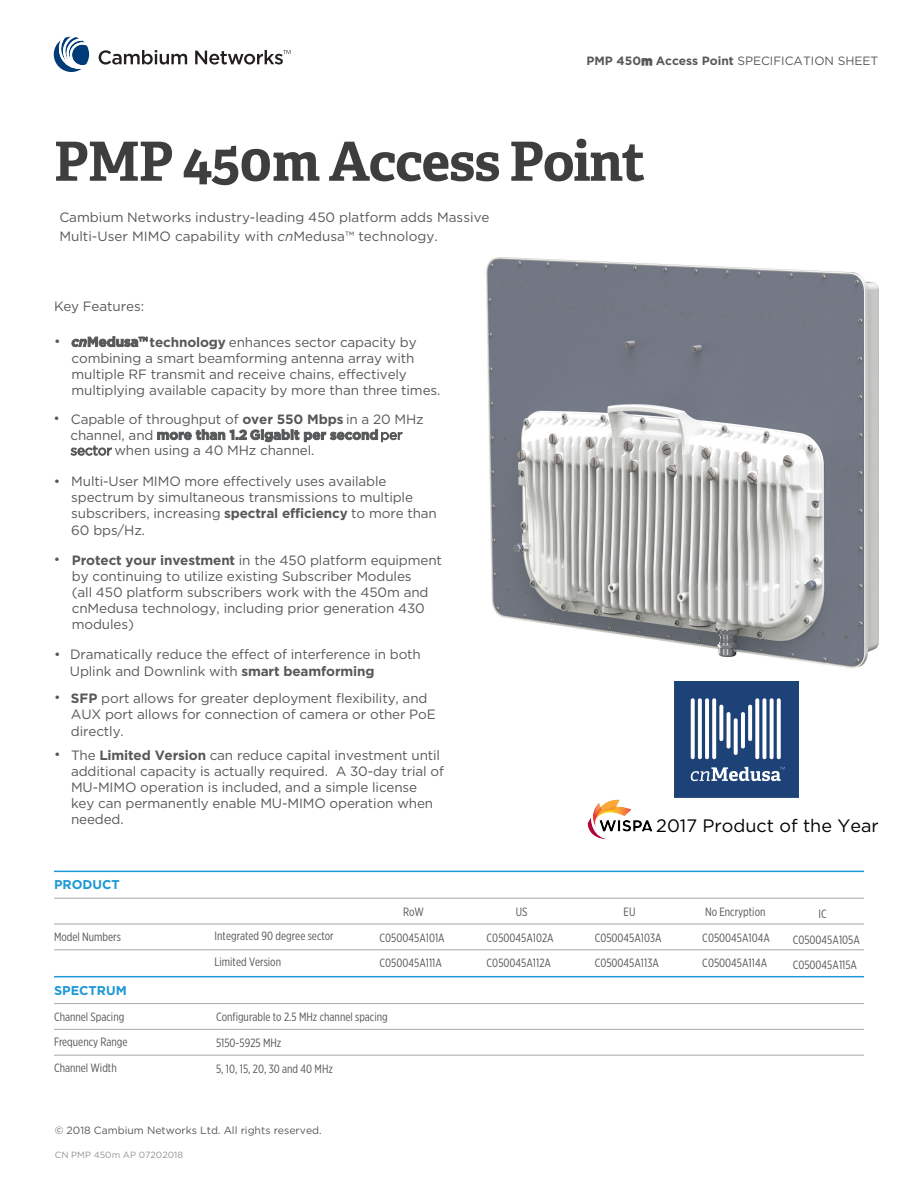
<style>
.page{position:relative;width:918px;height:1188px;background:#fff}
.page>*{position:absolute;margin:0;border:0;box-sizing:border-box;transform-origin:0 0}
.t1{font:700 54px "Adelle";letter-spacing:-.02em;color:#3e3e3f}
.t2{font:18px "Gotham";color:#000}
.t3{font:13.5px/16.2px "Gotham";letter-spacing:-.01em;color:#57585a}
.t4{font:700 12.75px "Gotham";color:#1d99d6}
.t5{font:12px/26px "Gotham X Narrow";color:#57585a}
.t6{font:700 12px "Gotham";color:#57585a}
.t7{font:10.5px "Gotham";color:#57585a}
.t8{font:9px "Gotham";color:#939598}
.s1{font-weight:400}
.s2{font-style:italic}
.s3{font-weight:700;font-style:italic}
.s4{font-weight:700}
</style>
<div class="page">
<svg style="left:99px;top:50px;width:88px;height:15px"></svg>
<svg style="left:195px;top:50px;width:95px;height:15px"></svg>
<svg style="left:54px;top:37px;width:35px;height:35px"></svg>
<hr style="left:54px;top:871px;width:810px;height:1px;background:#1d99d6">
<hr style="left:54px;top:898px;width:810px;height:1px;background:#a8a9ad">
<hr style="left:54px;top:924px;width:810px;height:1px;background:#a8a9ad">
<hr style="left:54px;top:950px;width:810px;height:1px;background:#a8a9ad">
<hr style="left:54px;top:976px;width:810px;height:1px;background:#1d99d6">
<hr style="left:54px;top:1003px;width:810px;height:1px;background:#a8a9ad">
<hr style="left:54px;top:1029px;width:810px;height:1px;background:#a8a9ad">
<hr style="left:54px;top:1055px;width:810px;height:1px;background:#a8a9ad">
<img style="left:486px;top:257px;width:393px;height:412px">
<img style="left:674px;top:681px;width:124px;height:117px">
<img style="left:587px;top:799px;width:66px;height:41px">
<p class="t6" style="left:587px;top:53px;width:293px">PMP 450m Access Point <span class="s1">SPECIFICATION SHEET</span></p>
<h1 class="t1" style="left:54px;top:127px;width:593px">PMP 450m Access Point</h1>
<p class="t3" style="left:59px;top:207px;width:432px;line-height:19.5px">Cambium Networks industry-leading 450 platform adds Massive<br>Multi-User MIMO capability with <span class="s2">cn</span>Medusa™ technology.</p>
<p class="t3" style="left:54px;top:297px;width:92px">Key Features:</p>
<p class="t3" style="left:72px;top:333px;width:370px;text-indent:-18px">• <span class="s3">cn</span><span class="s4">Medusa™technology</span> enhances sector capacity by combining a smart beamforming antenna array with multiple RF transmit and receive chains, effectively multiplying available capacity by more than three times.</p>
<p class="t3" style="left:70px;top:411px;width:355px;line-height:15.6px;text-indent:-17px">• Capable of throughput of <span class="s4">over 550 Mbps</span> in a 20 MHz channel, and <span class="s4">more than 1.2 Gigabit per second</span> per sector when using a 40 MHz channel.</p>
<p class="t3" style="left:71px;top:473px;width:367px;text-indent:-18px">• Multi-User MIMO more effectively uses available spectrum by simultaneous transmissions to multiple subscribers, increasing <span class="s4">spectral efficiency</span> to more than 60 bps/Hz.</p>
<p class="t3" style="left:72px;top:552px;width:372px;text-indent:-18px">• <span class="s4">Protect your investment</span> in the 450 platform equipment by continuing to utilize existing Subscriber Modules<br>(all 450 platform subscribers work with the 450m and cnMedusa technology, including prior generation 430 modules)</p>
<p class="t3" style="left:70px;top:646px;width:352px;text-indent:-16px">• Dramatically reduce the effect of interference in both<br>Uplink and Downlink with <span class="s4">smart beamforming</span></p>
<p class="t3" style="left:71px;top:690px;width:366px;text-indent:-17px">• <span class="s4">SFP</span> port allows for greater deployment flexibility, and<br>AUX port allows for connection of camera or other PoE directly.</p>
<p class="t3" style="left:71px;top:747px;width:375px;text-indent:-17px">• The <span class="s4">Limited Version</span> can reduce capital investment until additional capacity is actually required. A 30-day trial of MU-MIMO operation is included, and a simple license<br>key can permanently enable MU-MIMO operation when needed.</p>
<p class="t4" style="left:54px;top:876px;width:67px">PRODUCT</p>
<h2 class="t2" style="left:656px;top:814px;width:224px">2017 Product of the Year</h2>
<p class="t5" style="left:54px;top:924px;width:68px">Model Numbers</p>
<p class="t5" style="left:215px;top:923px;width:121px">Integrated 90 degree sector<br>Limited Version</p>
<p class="t5" style="left:403px;top:898px;width:22px">RoW</p>
<p class="t5" style="left:516px;top:898px;width:13px">US</p>
<p class="t5" style="left:624px;top:898px;width:13px">EU</p>
<p class="t5" style="left:705px;top:899px;width:62px">No Encryption</p>
<p class="t5" style="left:380px;top:924px;width:67px">C050045A101A</p>
<p class="t5" style="left:487px;top:924px;width:69px">C050045A102A</p>
<p class="t5" style="left:595px;top:924px;width:69px">C050045A103A</p>
<p class="t5" style="left:702px;top:924px;width:69px">C050045A104A</p>
<p class="t5" style="left:793px;top:900px;width:69px;text-indent:26px">IC<br>C050045A105A</p>
<p class="t5" style="left:380px;top:950px;width:64px">C050045A111A</p>
<p class="t5" style="left:487px;top:950px;width:66px">C050045A112A</p>
<p class="t5" style="left:595px;top:950px;width:66px">C050045A113A</p>
<p class="t5" style="left:702px;top:950px;width:66px">C050045A114A</p>
<p class="t5" style="left:793px;top:952px;width:66px">C050045A115A</p>
<p class="t4" style="left:54px;top:982px;width:74px">SPECTRUM</p>
<p class="t5" style="left:54px;top:1003px;width:72px">Channel Spacing</p>
<p class="t5" style="left:216px;top:1003px;width:173px">Configurable to 2.5 MHz channel spacing</p>
<p class="t5" style="left:54px;top:1029px;width:75px">Frequency Range</p>
<p class="t5" style="left:216px;top:1029px;width:67px">5150-5925 MHz</p>
<p class="t5" style="left:54px;top:1055px;width:64px">Channel Width</p>
<p class="t5" style="left:216px;top:1055px;width:118px">5, 10, 15, 20, 30 and 40 MHz</p>
<p class="t7" style="left:55px;top:1124px;width:269px">© 2018 Cambium Networks Ltd. All rights reserved.</p>
<p class="t8" style="left:55px;top:1149px;width:130px">CN PMP 450m AP 07202018</p>
</div>
